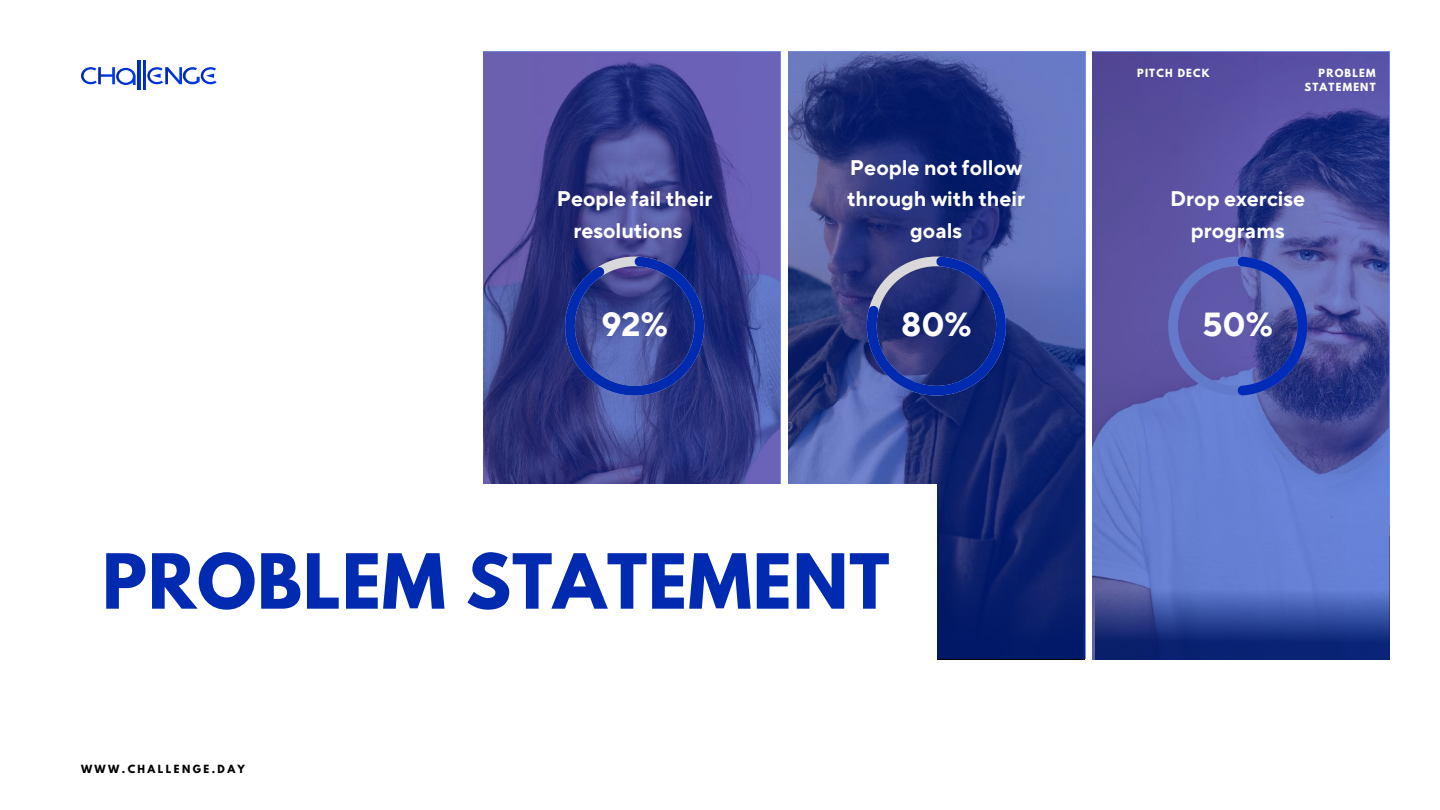
<style>
.page{position:relative;width:1440px;height:810px;background:#fff}
.page>*{position:absolute;margin:0;border:0;box-sizing:border-box;transform-origin:0 0}
.t1{font:700 67.3px "League Spartan";letter-spacing:.015em;color:#002ab0}
.t2{font:700 33.3px "TT Norms Pro";color:#fff}
.t3{font:700 21.1px/31.6px "TT Norms Pro";color:#fff;text-align:center}
.t4{font:700 10px/13.5px "League Spartan";letter-spacing:.12em;color:#fff;text-align:right}
.t5{font:700 10px "League Spartan";letter-spacing:.24em;color:#000}
</style>
<div class="page">
<img style="left:484px;top:52px;width:297px;height:432px">
<svg style="left:565px;top:257px;width:139px;height:139px;background:#314194"></svg>
<img style="left:789px;top:52px;width:297px;height:606px">
<svg style="left:867px;top:257px;width:139px;height:139px;background:#273887"></svg>
<img style="left:1092px;top:52px;width:297px;height:608px">
<div style="left:0;top:484px;width:936px;height:326px;background:#fff"></div>
<svg style="left:147px;top:67px;width:70px;height:17px"></svg>
<svg style="left:81px;top:67px;width:55px;height:18px"></svg>
<p class="t3" style="left:573px;top:184px;width:141px;text-align:left;text-indent:-17px">People fail their resolutions</p>
<p class="t3" style="left:847px;top:152px;width:179px">People not follow through with their goals</p>
<h2 class="t2" style="left:601px;top:304px;width:68px">92%</h2>
<h2 class="t2" style="left:901px;top:304px;width:72px">80%</h2>
<h1 class="t1" style="left:102px;top:548px;width:789px">PROBLEM STATEMENT</h1>
<p class="t5" style="left:81px;top:764px;width:165px">WWW.CHALLENGE.DAY</p>
<p class="t4" style="left:1137px;top:68px;width:74px">PITCH DECK</p>
<p class="t4" style="left:1305px;top:68px;width:73px">PROBLEM<br>STATEMENT</p>
<p class="t3" style="left:1170px;top:184px;width:136px">Drop exercise programs</p>
<h2 class="t2" style="left:1202px;top:304px;width:72px">50%</h2>
</div>
